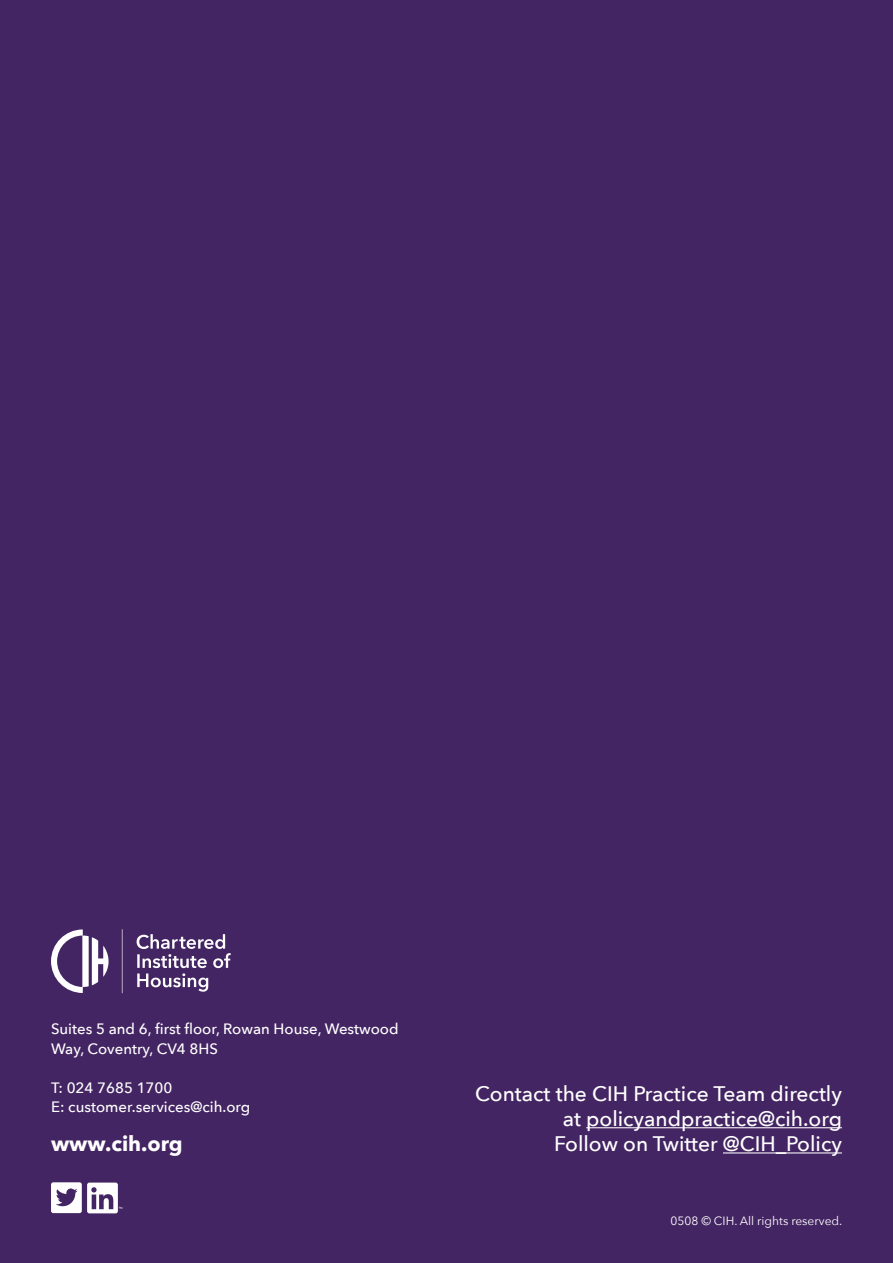
<style>
.page{position:relative;width:893px;height:1263px;background:#442563}
.page>*{position:absolute;margin:0;border:0;box-sizing:border-box;transform-origin:0 0}
.t1{font:500 21px/25.2px "Avenir Next";color:#fff;text-align:right}
.t2{font:700 21px "Avenir Next";color:#fff}
.t3{font:500 15px/19.5px "Avenir Next";color:#fff}
.t4{font:12px "Avenir Next";color:#fff}
</style>
<div class="page">
<svg style="left:137px;top:934px;width:94px;height:58px"></svg>
<svg style="left:51px;top:929px;width:58px;height:64px"></svg>
<svg style="left:122px;top:929px;width:1px;height:64px"></svg>
<hr style="left:586px;top:1127px;width:256px;height:1px;background:#fff">
<hr style="left:723px;top:1152px;width:119px;height:1px;background:#fff">
<svg style="left:51px;top:1182px;width:71px;height:31px"></svg>
<p class="t3" style="left:51px;top:1019px;width:349px">Suites 5 and 6, first floor, Rowan House, Westwood<br>Way, Coventry, CV4 8HS</p>
<p class="t3" style="left:51px;top:1077px;width:201px">T: 024 7685 1700<br>E: customer.services@cih.org</p>
<h1 class="t2" style="left:51px;top:1126px;width:133px">www.cih.org</h1>
<h1 class="t1" style="left:475px;top:1080px;width:368px">Contact the CIH Practice Team directly at policyandpractice@cih.org<br>Follow on Twitter @CIH_Policy</h1>
<p class="t4" style="left:670px;top:1211px;width:173px">0508 © CIH. All rights reserved.</p>
</div>
